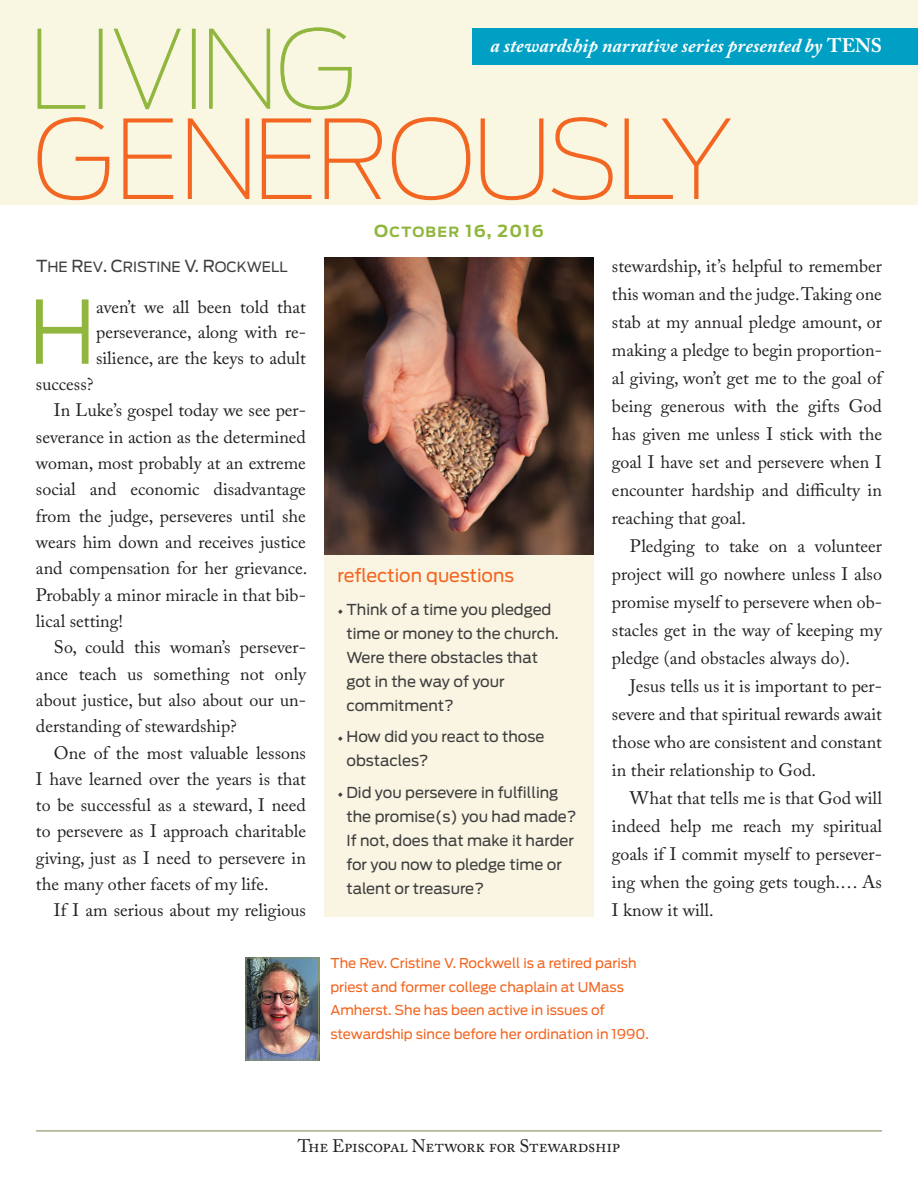
<style>
.page{position:relative;width:918px;height:1188px;background:#fff}
.page>*{position:absolute;margin:0;border:0;box-sizing:border-box;transform-origin:0 0}
.t1{font:100 106.65px "Antenna";letter-spacing:-.03em;color:#f36621}
.t2{font:100 106.65px "Antenna";letter-spacing:-.02em;color:#90b63d}
.t3{font:300 86.85px "Antenna";color:#90b63d}
.t4{font:italic 700 19.5px "Adobe Caslon Pro";letter-spacing:.005em;color:#fff}
.t5{font:18px/28px "Adobe Caslon Pro";color:#231f20;text-align:justify}
.t6{font:18px "Adobe Caslon Pro";letter-spacing:-.02em;color:#231f20}
.t7{font:18px "Antenna";color:#f36621}
.t8{font:16.5px "Antenna Bold SC850";letter-spacing:.08em;color:#90b63d}
.t9{font:15px/24px "Antenna";color:#3e3e3f}
.t10{font:14.1px "Antenna Regular SC850";color:#3e3e3f}
.t11{font:13.5px/23.7px "Antenna";color:#f36621}
.s1{font-style:normal}
.s2{font-size:16.5px}
.s3{font-size:14.1px}
.s4{font-family:"Warnock Pro"}
</style>
<div class="page">
<div style="left:0;top:0;width:918px;height:204px;background:#f9f6e2"></div>
<svg style="left:37px;top:28px;width:49px;height:81px"></svg>
<div style="left:99px;top:29px;width:3px;height:80px;border:1px solid #90b63d"></div>
<svg style="left:113px;top:28px;width:68px;height:82px"></svg>
<div style="left:192px;top:29px;width:4px;height:80px;border:1px solid #90b63d"></div>
<svg style="left:209px;top:28px;width:61px;height:81px"></svg>
<svg style="left:280px;top:27px;width:72px;height:83px"></svg>
<svg style="left:37px;top:117px;width:73px;height:84px"></svg>
<svg style="left:123px;top:118px;width:51px;height:81px"></svg>
<svg style="left:187px;top:118px;width:63px;height:81px"></svg>
<svg style="left:261px;top:118px;width:51px;height:81px"></svg>
<svg style="left:324px;top:118px;width:58px;height:81px"></svg>
<svg style="left:391px;top:117px;width:80px;height:84px"></svg>
<svg style="left:480px;top:118px;width:64px;height:83px"></svg>
<svg style="left:551px;top:117px;width:62px;height:83px"></svg>
<svg style="left:624px;top:118px;width:107px;height:81px"></svg>
<div style="left:472px;top:28px;width:446px;height:37px;background:#009fc4"></div>
<hr style="left:36px;top:1130px;width:846px;height:1px;background:#8b9160">
<img style="left:324px;top:258px;width:270px;height:297px">
<div style="left:324px;top:555px;width:270px;height:361px;background:#f9f5e2"></div>
<img style="left:248px;top:960px;width:69px;height:98px">
<div style="left:246px;top:958px;width:73px;height:102px;border:1px solid #8b9160"></div>
<h1 class="t2" style="left:28px;top:9px;width:331px">LIVING</h1>
<h1 class="t1" style="left:33px;top:99px;width:700px">GENEROUSLY</h1>
<p class="t4" style="left:490px;top:33px;width:393px">a stewardship narrative series presented by <span class="s1">TENS</span></p>
<p class="t10" style="left:36px;top:258px;width:253px"><span class="s2">T</span>HE <span class="s2">R</span>EV<span class="s2">. C</span>RISTINE <span class="s2">V. R</span>OCKWELL</p>
<h2 class="t3" style="left:28px;top:282px;width:69px">H</h2>
<p class="t5" style="left:96px;top:294px;width:211px;line-height:25.5px">aven’t we all been told that perseverance, along with re&shy;silience, are the keys to adult</p>
<p class="t5" style="left:36px;top:370px;width:59px">success?</p>
<p class="t5" style="left:54px;top:396px;width:253px">In Luke’s gospel today we see per-</p>
<p class="t5" style="left:36px;top:423px;width:272px">severance in action as the determined</p>
<p class="t5" style="left:36px;top:449px;width:271px">woman, most probably at an extreme</p>
<p class="t5" style="left:36px;top:475px;width:271px">social and economic disadvantage</p>
<p class="t5" style="left:36px;top:501px;width:271px">from the judge, perseveres until she</p>
<p class="t5" style="left:36px;top:528px;width:271px">wears him down and receives justice</p>
<p class="t5" style="left:36px;top:554px;width:273px">and compensation for her grievance.</p>
<p class="t5" style="left:36px;top:580px;width:271px">Probably a minor miracle in that bib-</p>
<p class="t5" style="left:36px;top:607px;width:89px">lical setting!</p>
<p class="t5" style="left:54px;top:633px;width:253px">So, could this woman’s persever-</p>
<p class="t5" style="left:36px;top:659px;width:272px">ance teach us something not only</p>
<p class="t5" style="left:36px;top:686px;width:271px">about justice, but also about our un-</p>
<p class="t5" style="left:36px;top:712px;width:202px">derstanding of stewardship?</p>
<p class="t5" style="left:54px;top:738px;width:253px">One of the most valuable lessons</p>
<p class="t5" style="left:36px;top:765px;width:272px">I have learned over the years is that</p>
<p class="t5" style="left:36px;top:791px;width:271px">to be successful as a steward, I need</p>
<p class="t5" style="left:36px;top:817px;width:272px">to persevere as I approach charitable</p>
<p class="t5" style="left:36px;top:844px;width:271px">giving, just as I need to persevere in</p>
<p class="t5" style="left:36px;top:870px;width:234px">the many other facets of my life.</p>
<p class="t5" style="left:54px;top:896px;width:254px">If I am serious about my religious</p>
<p class="t8" style="left:374px;top:221px;width:171px">O<span class="s3">CTOBER</span> 16, 2016</p>
<p class="t7" style="left:338px;top:565px;width:178px">reflection questions</p>
<p class="t9" style="left:346px;top:598px;width:214px;text-indent:-9px"><span class="s4">•</span> Think of a time you pledged time or money to the church.<br>Were there obstacles that got in the way of your commitment?</p>
<p class="t9" style="left:346px;top:725px;width:199px;text-indent:-9px"><span class="s4">•</span> How did you react to those obstacles?</p>
<p class="t9" style="left:346px;top:781px;width:232px;text-indent:-9px"><span class="s4">•</span> Did you persevere in fulfilling the promise(s) you had made?<br>If not, does that make it harder for you now to pledge time or talent or treasure?</p>
<p class="t5" style="left:612px;top:252px;width:274px">stewardship, it’s helpful to remember this woman and the judge. Taking one stab at my annual pledge amount, or making a pledge to begin proportion&shy;al giving, won’t get me to the goal of being generous with the gifts God has given me unless I stick with the goal I have set and persevere when I encounter hardship and difficulty in reaching that goal.</p>
<p class="t5" style="left:612px;top:532px;width:272px;text-indent:18px">Pledging to take on a volunteer project will go nowhere unless I also promise myself to persevere when ob&shy;stacles get in the way of keeping my pledge (and obstacles always do).</p>
<p class="t5" style="left:612px;top:672px;width:272px;text-indent:18px">Jesus tells us it is important to per&shy;severe and that spiritual rewards await those who are consistent and constant in their relationship to God.</p>
<p class="t5" style="left:612px;top:784px;width:272px;text-indent:18px">What that tells me is that God will indeed help me reach my spiritual goals if I commit myself to persever&shy;ing when the going gets tough.… As I know it will.</p>
<p class="t11" style="left:330px;top:951px;width:320px">The Rev. Cristine V. Rockwell is a retired parish priest and former college chaplain at UMass Amherst. She has been active in issues of stewardship since before her ordination in 1990.</p>
<p class="t6" style="left:298px;top:1136px;width:324px">The Episcopal Network for Stewardship</p>
</div>
